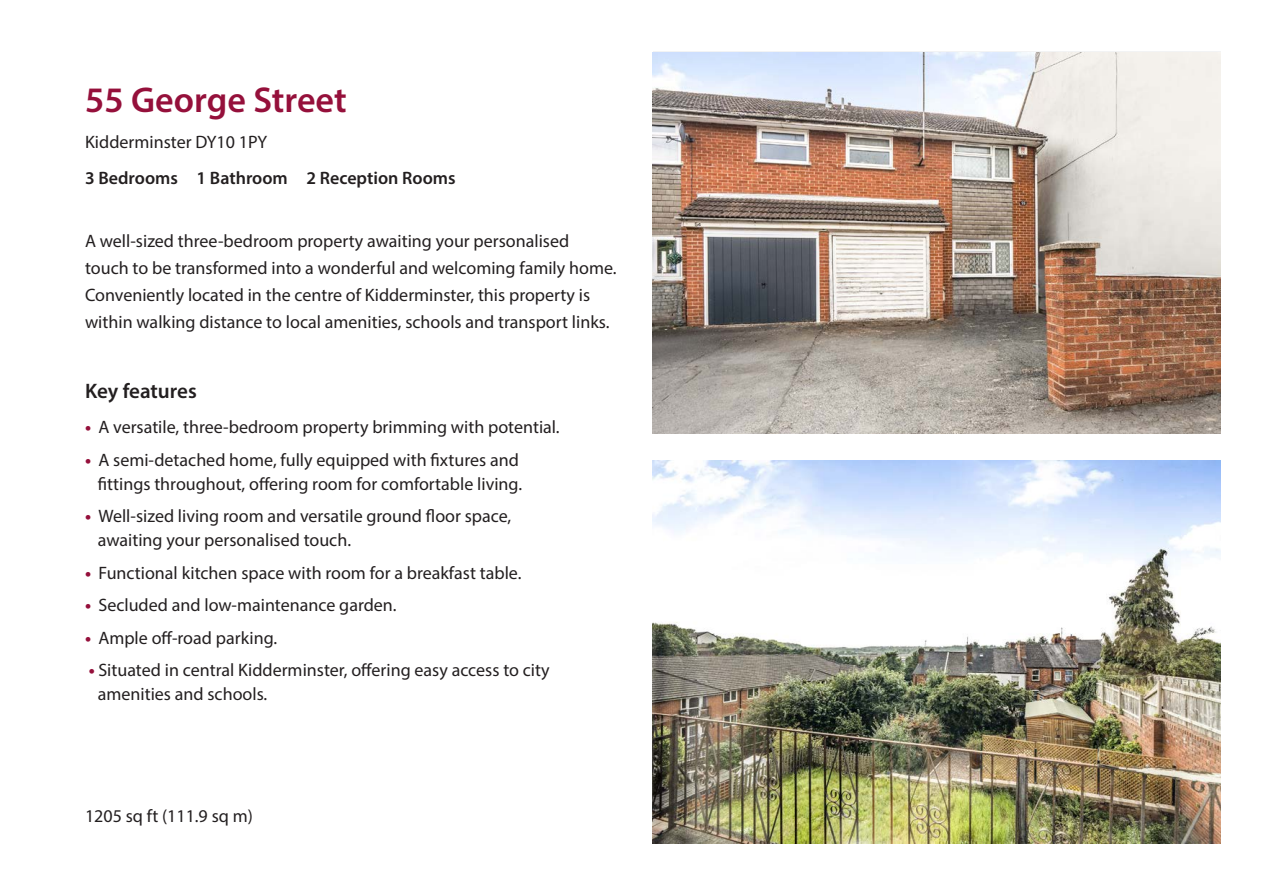
<style>
.page{position:relative;width:1263px;height:893px;background:#fff}
.page>*{position:absolute;margin:0;border:0;box-sizing:border-box;transform-origin:0 0}
.t1{font:600 36px "Myriad Pro";color:#95103b}
.t2{font:600 21px "Myriad Pro";letter-spacing:-.005em;color:#231f20}
.t3{font:18px/24px "Myriad Pro";color:#231f20}
.t4{font:600 18px "Myriad Pro";color:#231f20}
.s1{font-weight:700;color:#95103b}
</style>
<div class="page">
<img style="left:653px;top:461px;width:567px;height:382px">
<img style="left:653px;top:53px;width:567px;height:381px">
<p class="t1" style="left:85px;top:77px;width:263px">55 George Street</p>
<p class="t3" style="left:85px;top:130px;width:184px">Kidderminster DY10 1PY</p>
<p class="t4" style="left:85px;top:166px;width:372px">3 Bedrooms 1 Bathroom 2 Reception Rooms</p>
<p class="t3" style="left:85px;top:228px;width:533px;line-height:27px">A well-sized three-bedroom property awaiting your personalised touch to be transformed into a wonderful and welcoming family home.<br>Conveniently located in the centre of Kidderminster, this property is within walking distance to local amenities, schools and transport links.</p>
<p class="t2" style="left:85px;top:378px;width:113px">Key features</p>
<p class="t3" style="left:85px;top:415px;width:476px"><span class="s1">•</span> A versatile, three-bedroom property brimming with potential.</p>
<p class="t3" style="left:85px;top:447px;width:439px;text-align:right"><span class="s1">•</span> A semi-detached home, fully equipped with fixtures and fittings throughout, offering room for comfortable living.</p>
<p class="t3" style="left:98px;top:504px;width:415px;text-indent:-13px"><span class="s1">•</span> Well-sized living room and versatile ground floor space, awaiting your personalised touch.</p>
<p class="t3" style="left:85px;top:560px;width:438px"><span class="s1">•</span> Functional kitchen space with room for a breakfast table.</p>
<p class="t3" style="left:85px;top:593px;width:313px"><span class="s1">•</span> Secluded and low-maintenance garden.</p>
<p class="t3" style="left:85px;top:625px;width:194px"><span class="s1">•</span> Ample off-road parking.</p>
<p class="t3" style="left:98px;top:658px;width:453px;text-indent:-9px"><span class="s1">•</span> Situated in central Kidderminster, offering easy access to city amenities and schools.</p>
<p class="t3" style="left:85px;top:804px;width:169px">1205 sq ft (111.9 sq m)</p>
</div>
